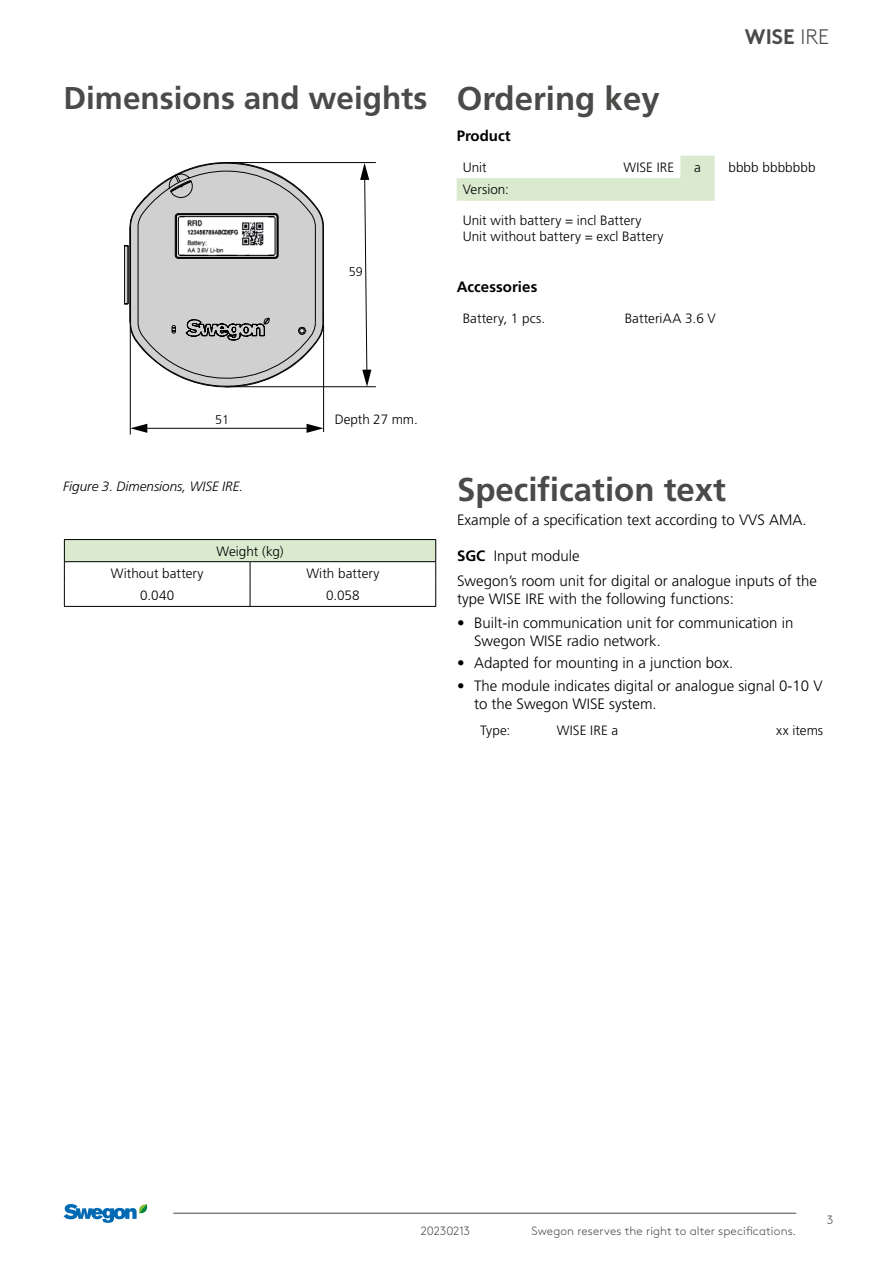
<style>
.page{position:relative;width:893px;height:1263px;background:#fff}
.page>*{position:absolute;margin:0;border:0;box-sizing:border-box;transform-origin:0 0}
.t1{font:700 33px "Frutiger LT Pro";color:#4a4a49}
.t2{font:700 31.5px "Frutiger LT Pro";color:#4a4a49}
.t3{font:700 21px "Swegon Brown";color:#4a4a49}
.t4{font:300 15px/18px "Frutiger LT Pro";color:#000}
.t5{font:700 15px "Frutiger LT Pro";color:#000}
.t6{font:300 13.5px/16.2px "Frutiger LT Pro";letter-spacing:.005em;color:#000}
.t7{font:italic 300 13.5px "Frutiger LT Pro";color:#000}
.t8{font:300 12.6px "Frutiger CE";color:#000}
.t9{font:300 12px "Swegon Brown";letter-spacing:.005em;color:#4a4a49}
.t10{font:300 12px "Swegon Brown";letter-spacing:-.015em;color:#4a4a49}
.s1{font-weight:300}
.s2{font-size:33px}
.s3{font-weight:700}
</style>
<div class="page">
<hr style="left:173px;top:1213px;width:623px;height:1px;background:#4a4a49">
<svg style="left:64px;top:1204px;width:84px;height:19px"></svg>
<svg style="left:457px;top:156px;width:258px;height:45px"></svg>
<hr style="left:130px;top:326px;width:1px;height:109px;background:#010202">
<hr style="left:323px;top:325px;width:1px;height:107px;background:#010202">
<hr style="left:144px;top:428px;width:166px;height:1px;background:#010202">
<svg style="left:130px;top:424px;width:17px;height:9px"></svg>
<svg style="left:307px;top:424px;width:17px;height:9px"></svg>
<svg style="left:124px;top:162px;width:252px;height:230px"></svg>
<div style="left:64px;top:539px;width:372px;height:23px;background:#daeacf"></div>
<hr style="left:64px;top:539px;width:186px;height:1px;background:#000">
<hr style="left:250px;top:539px;width:186px;height:1px;background:#000">
<svg style="left:250px;top:562px;width:1px;height:44px"></svg>
<hr style="left:64px;top:606px;width:186px;height:1px;background:#000">
<hr style="left:250px;top:606px;width:186px;height:1px;background:#000">
<hr style="left:64px;top:561px;width:186px;height:1px;background:#000">
<svg style="left:64px;top:540px;width:1px;height:66px"></svg>
<hr style="left:250px;top:561px;width:186px;height:1px;background:#000">
<svg style="left:435px;top:540px;width:1px;height:66px"></svg>
<h3 class="t3" style="left:745px;top:20px;width:86px">WISE <span class="s1">IRE</span></h3>
<h2 class="t2" style="left:63px;top:79px;width:598px">Dimensions and weights <span class="s2">Ordering key</span></h2>
<p class="t5" style="left:457px;top:127px;width:55px">Product</p>
<p class="t6" style="left:463px;top:159px;width:26px">Unit</p>
<p class="t6" style="left:623px;top:159px;width:52px">WISE IRE</p>
<p class="t6" style="left:694px;top:159px;width:8px">a</p>
<p class="t6" style="left:728px;top:159px;width:89px">bbbb bbbbbbb</p>
<p class="t6" style="left:463px;top:182px;width:48px">Version:</p>
<p class="t6" style="left:463px;top:212px;width:202px">Unit with battery = incl Battery<br>Unit without battery = excl Battery</p>
<p class="t5" style="left:457px;top:278px;width:82px">Accessories</p>
<p class="t6" style="left:463px;top:310px;width:84px">Battery, 1 pcs.</p>
<p class="t6" style="left:625px;top:310px;width:93px">BatteriAA 3.6 V</p>
<p class="t8" style="left:349px;top:264px;width:16px">59</p>
<p class="t8" style="left:215px;top:412px;width:16px">51</p>
<p class="t7" style="left:63px;top:478px;width:182px">Figure 3. Dimensions, WISE IRE.</p>
<p class="t6" style="left:217px;top:543px;width:68px">Weight (kg)</p>
<p class="t6" style="left:335px;top:411px;width:85px">Depth 27 mm.</p>
<p class="t6" style="left:111px;top:565px;width:94px">Without battery</p>
<p class="t6" style="left:306px;top:565px;width:75px">With battery</p>
<p class="t6" style="left:140px;top:587px;width:36px">0.040</p>
<p class="t6" style="left:326px;top:587px;width:35px">0.058</p>
<h1 class="t1" style="left:457px;top:470px;width:270px">Specification text</h1>
<p class="t4" style="left:457px;top:511px;width:351px">Example of a specification text according to VVS AMA.</p>
<p class="t4" style="left:457px;top:544px;width:361px;line-height:24.3px"><span class="s3">SGC</span> Input module<br>Swegon’s room unit for digital or analogue inputs of the</p>
<p class="t4" style="left:457px;top:590px;width:278px">type WISE IRE with the following functions:</p>
<p class="t4" style="left:474px;top:614px;width:321px;text-indent:-17px">• Built-in communication unit for communication in<br>Swegon WISE radio network.</p>
<p class="t4" style="left:457px;top:654px;width:278px">• Adapted for mounting in a junction box.</p>
<p class="t4" style="left:474px;top:676px;width:350px;text-indent:-17px">• The module indicates digital or analogue signal 0-10 V to the Swegon WISE system.</p>
<p class="t6" style="left:480px;top:722px;width:32px">Type:</p>
<p class="t6" style="left:557px;top:722px;width:63px">WISE IRE a</p>
<p class="t6" style="left:776px;top:722px;width:49px">xx items</p>
<p class="t10" style="left:421px;top:1221px;width:51px">20230213</p>
<p class="t9" style="left:532px;top:1221px;width:266px">Swegon reserves the right to alter specifications.</p>
<p class="t9" style="left:827px;top:1211px;width:8px">3</p>
</div>
